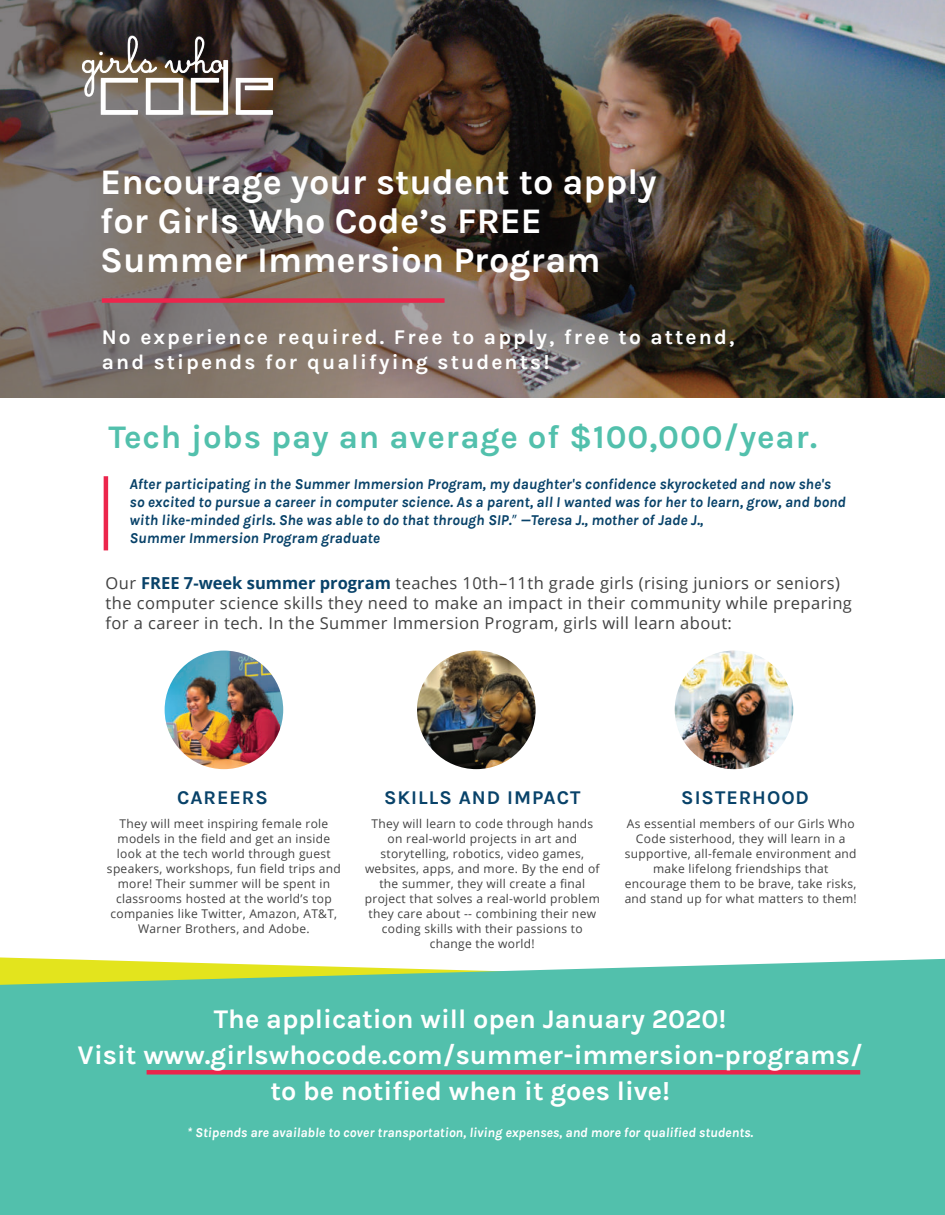
<style>
.page{position:relative;width:945px;height:1215px;background:#fff}
.page>*{position:absolute;margin:0;border:0;box-sizing:border-box;transform-origin:0 0}
.t1{font:700 36px/39px "Karla";color:#fff}
.t2{font:700 33px "Karla";letter-spacing:.025em;color:#52c0ac}
.t3{font:700 27px/36px "Karla";color:#fff;text-align:center}
.t4{font:700 21px/25.2px "Karla";letter-spacing:.1em;color:#fff}
.t5{font:700 19.5px "Karla";letter-spacing:.05em;color:#084269}
.t6{font:16.5px/19.8px "Open Sans";letter-spacing:.025em;color:#414141}
.t7{font:italic 700 15px/18px "Karla";color:#084269}
.t8{font:italic 700 13.5px "Karla";color:#fff}
.t9{font:12px/15px "Open Sans";letter-spacing:.025em;color:#414141;text-align:center}
.s1{font-family:"Myriad Pro";font-weight:400;font-style:normal}
.s2{font-weight:700;color:#084269}
</style>
<div class="page">
<div style="left:0;top:959px;width:945px;height:256px;background:#52c0ac"></div>
<img style="left:0;top:0;width:945px;height:398px">
<div style="left:102px;top:298px;width:343px;height:5px;background:#ec254c"></div>
<hr style="left:104px;top:476px;width:4px;height:74px;background:#ec254c">
<div style="left:147px;top:1070px;width:713px;height:5px;background:#ec254c"></div>
<img style="left:165px;top:651px;width:118px;height:118px;border-radius:59px">
<img style="left:417px;top:651px;width:119px;height:118px;border-radius:59px">
<img style="left:675px;top:651px;width:118px;height:118px;border-radius:59px">
<img style="left:83px;top:33px;width:190px;height:88px">
<h1 class="t1" style="left:100px;top:166px;width:558px">Encourage your student to apply for Girls Who Code’s FREE<br>Summer Immersion Program</h1>
<h3 class="t4" style="left:102px;top:326px;width:634px">No experience required. Free to apply, free to attend, and stipends for qualifying students!</h3>
<h2 class="t2" style="left:108px;top:423px;width:710px">Tech jobs pay an average of $100,000/year.</h2>
<p class="t7" style="left:130px;top:477px;width:718px">After participating in the Summer Immersion Program, my daughter's confidence skyrocketed and now she's so excited to pursue a career in computer science. As a parent, all I wanted was for her to learn, grow, and bond with like-minded girls. She was able to do that through SIP.<span class="s1">”</span> —Teresa J., mother of Jade J.,<br>Summer Immersion Program graduate</p>
<p class="t6" style="left:106px;top:575px;width:748px">Our <span class="s2">FREE 7-week summer program</span> teaches 10th–11th grade girls (rising juniors or seniors) the computer science skills they need to make an impact in their community while preparing for a career in tech. In the Summer Immersion Program, girls will learn about:</p>
<h3 class="t5" style="left:177px;top:790px;width:92px">CAREERS</h3>
<h3 class="t5" style="left:384px;top:789px;width:198px">SKILLS AND IMPACT</h3>
<h3 class="t5" style="left:681px;top:789px;width:129px">SISTERHOOD</h3>
<p class="t9" style="left:107px;top:818px;width:235px">They will meet inspiring female role models in the field and get an inside look at the tech world through guest speakers, workshops, fun field trips and more! Their summer will be spent in classrooms hosted at the world’s top companies like Twitter, Amazon, AT&amp;T, Warner Brothers, and Adobe.</p>
<p class="t9" style="left:365px;top:818px;width:237px">They will learn to code through hands on real-world projects in art and storytelling, robotics, video games, websites, apps, and more. By the end of the summer, they will create a final project that solves a real-world problem they care about -- combining their new coding skills with their passions to change the world!</p>
<p class="t9" style="left:625px;top:818px;width:234px">As essential members of our Girls Who Code sisterhood, they will learn in a supportive, all-female environment and make lifelong friendships that encourage them to be brave, take risks, and stand up for what matters to them!</p>
<h3 class="t3" style="left:78px;top:1003px;width:787px">The application will open January 2020!<br>Visit www.girlswhocode.com/summer-immersion-programs/ to be notified when it goes live!</h3>
<p class="t8" style="left:187px;top:1127px;width:567px">* Stipends are available to cover transportation, living expenses, and more for qualified students.</p>
</div>
